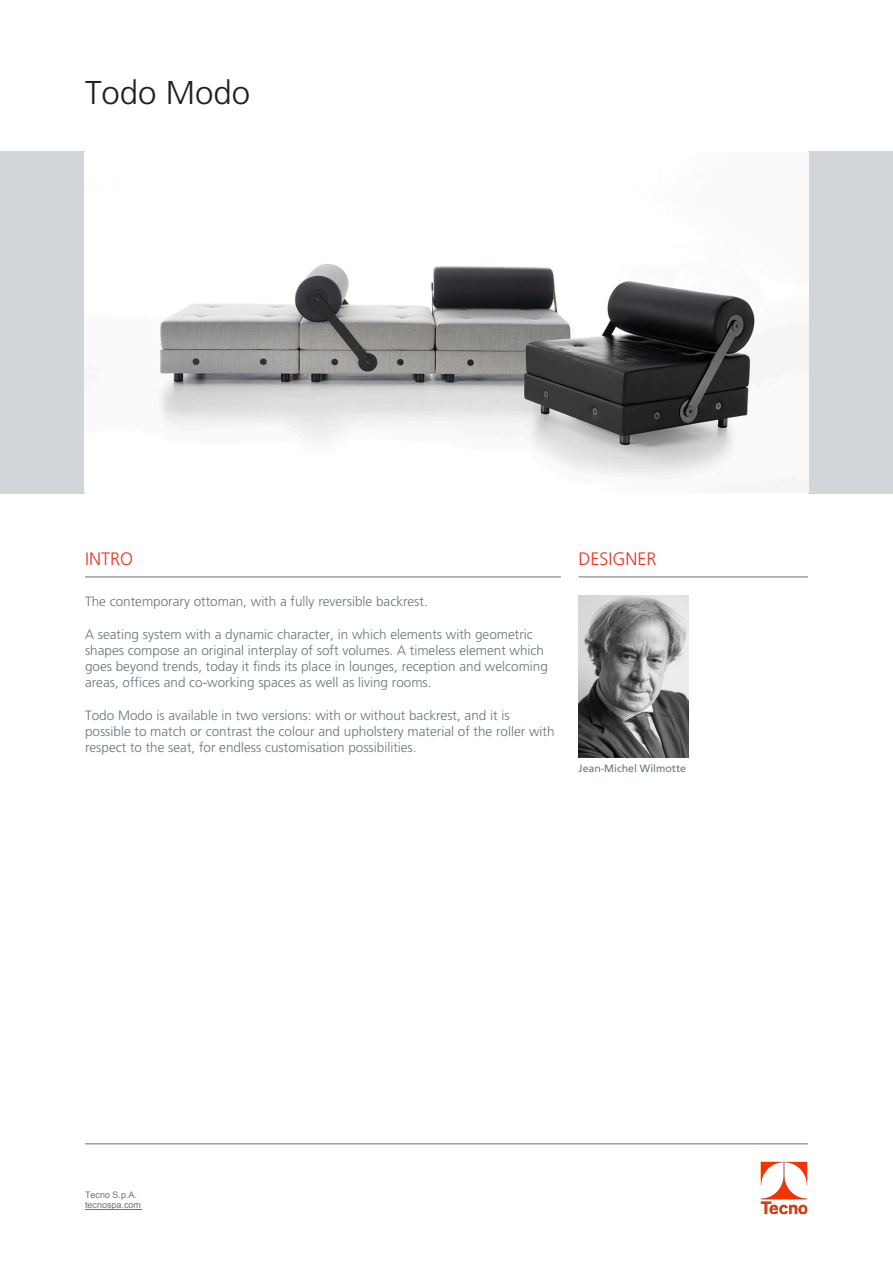
<style>
.page{position:relative;width:893px;height:1263px;background:#fff}
.page>*{position:absolute;margin:0;border:0;box-sizing:border-box;transform-origin:0 0}
.t1{font:300 33px "Frutiger LT";color:#231f20}
.t2{font:300 18px "Frutiger LT";color:#ef3122}
.t3{font:300 13.5px/16.2px "Frutiger LT";color:#6a747b}
.t4{font:10.5px "Frutiger LT";color:#6a747b}
.t5{font:9px/10.8px "Arial";color:#6a747b}
</style>
<div class="page">
<div style="left:0;top:151px;width:893px;height:343px;background:#d2d6da"></div>
<hr style="left:579px;top:577px;width:229px;height:1px;background:#6a747b">
<hr style="left:85px;top:577px;width:476px;height:1px;background:#6a747b">
<img style="left:84px;top:152px;width:724px;height:341px">
<img style="left:578px;top:595px;width:110px;height:162px">
<hr style="left:85px;top:1143px;width:723px;height:1px;background:#6a747b">
<hr style="left:85px;top:1209px;width:56px;height:1px;background:#6a747b">
<img style="left:760px;top:1161px;width:48px;height:54px">
<h1 class="t1" style="left:85px;top:74px;width:167px">Todo Modo</h1>
<h2 class="t2" style="left:85px;top:549px;width:50px">INTRO</h2>
<h2 class="t2" style="left:579px;top:549px;width:80px">DESIGNER</h2>
<p class="t3" style="left:85px;top:594px;width:344px">The contemporary ottoman, with a fully reversible backrest.</p>
<p class="t3" style="left:85px;top:626px;width:464px">A seating system with a dynamic character, in which elements with geometric shapes compose an original interplay of soft volumes. A timeless element which goes beyond trends, today it finds its place in lounges, reception and welcoming areas, offices and co-working spaces as well as living rooms.</p>
<p class="t3" style="left:85px;top:707px;width:471px">Todo Modo is available in two versions: with or without backrest, and it is possible to match or contrast the colour and upholstery material of the roller with respect to the seat, for endless customisation possibilities.</p>
<p class="t4" style="left:579px;top:762px;width:109px">Jean-Michel Wilmotte</p>
<p class="t5" style="left:85px;top:1189px;width:58px">Tecno S.p.A. tecnospa.com</p>
</div>
